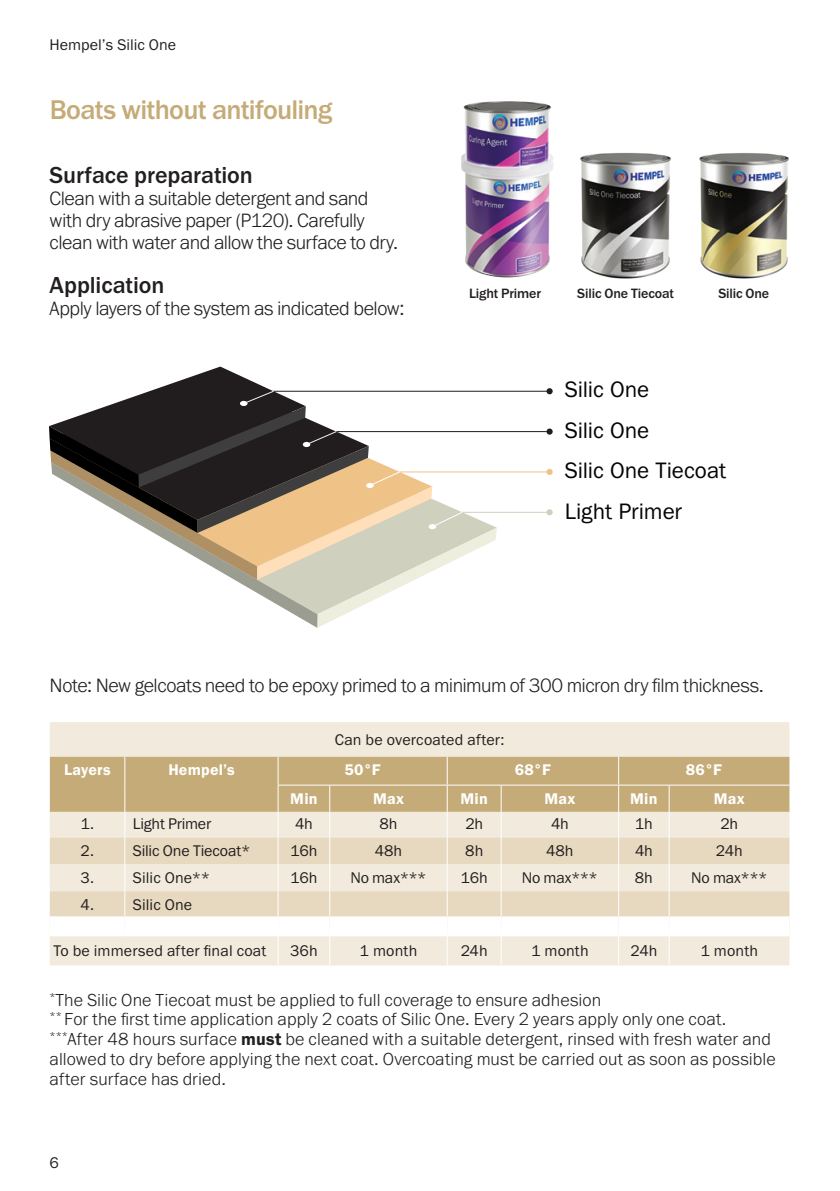
<style>
.page{position:relative;width:840px;height:1191px;background:#fff}
.page>*{position:absolute;margin:0;border:0;box-sizing:border-box;transform-origin:0 0}
.Case_Subhead{font:500 28px "Franklin Gothic URW";letter-spacing:-.025em;color:#c5ab77}
._2_Subhead{font:500 24px "Franklin Gothic URW";letter-spacing:-.005em;color:#231f20}
._1_Body_Copy{font:500 24px "Franklin Gothic URW";letter-spacing:-.005em;color:#231f20}
.t1{font:23.2px/40.6px "Franklin Gothic URW Boo";letter-spacing:-.005em;color:#050504}
._1_Body_Copy-2{font:300 20px/22px "Franklin Gothic URW";letter-spacing:-.025em;color:#231f20}
.Footnotes{font:300 18px/19.8px "Franklin Gothic URW";letter-spacing:.005em;color:#231f20}
.Table__7_5pt_Text{font:16px "Franklin Gothic URW Boo";color:#231f20}
.Table__7_5pt_Heading_white_out{font:16px "Franklin Gothic URW Dem";letter-spacing:.015em;color:#fff}
.Table__7_5pt_Heading_white_out-2{font:16px "Franklin Gothic URW Boo";letter-spacing:.01em;color:#231f20}
.t2{font:500 14px "Franklin Gothic URW";letter-spacing:-.01em;color:#231f20}
.s1{font-family:"Franklin Gothic URW Dem";font-weight:400}
</style>
<div class="page">
<img style="left:699px;top:153px;width:90px;height:126px">
<img style="left:580px;top:152px;width:91px;height:127px">
<img style="left:461px;top:101px;width:92px;height:177px">
<div style="left:50px;top:722px;width:739px;height:243px;background:#f2ebdd"></div>
<div style="left:50px;top:756px;width:739px;height:56px;background:#c5ab77"></div>
<svg style="left:50px;top:837px;width:739px;height:79px;background:#ebdfca"></svg>
<svg style="left:124px;top:756px;width:1px;height:160px"></svg>
<svg style="left:277px;top:756px;width:1px;height:160px"></svg>
<svg style="left:277px;top:936px;width:1px;height:29px"></svg>
<svg style="left:329px;top:936px;width:1px;height:29px"></svg>
<svg style="left:446px;top:936px;width:1px;height:29px"></svg>
<svg style="left:500px;top:936px;width:1px;height:29px"></svg>
<hr style="left:277px;top:784px;width:52px;height:1px;background:#fff">
<hr style="left:329px;top:784px;width:118px;height:1px;background:#fff">
<hr style="left:447px;top:784px;width:54px;height:1px;background:#fff">
<hr style="left:501px;top:784px;width:117px;height:1px;background:#fff">
<hr style="left:618px;top:784px;width:50px;height:1px;background:#fff">
<hr style="left:668px;top:784px;width:121px;height:1px;background:#fff">
<svg style="left:617px;top:936px;width:1px;height:29px"></svg>
<svg style="left:668px;top:936px;width:1px;height:29px"></svg>
<div style="left:50px;top:916px;width:75px;height:20px;background:#fff"></div>
<div style="left:125px;top:916px;width:153px;height:20px;background:#fff"></div>
<div style="left:278px;top:916px;width:51px;height:20px;background:#fff"></div>
<div style="left:329px;top:916px;width:118px;height:20px;background:#fff"></div>
<div style="left:447px;top:916px;width:54px;height:20px;background:#fff"></div>
<div style="left:501px;top:916px;width:117px;height:20px;background:#fff"></div>
<div style="left:618px;top:916px;width:50px;height:20px;background:#fff"></div>
<div style="left:668px;top:916px;width:121px;height:20px;background:#fff"></div>
<svg style="left:329px;top:785px;width:1px;height:131px"></svg>
<svg style="left:446px;top:756px;width:1px;height:160px"></svg>
<svg style="left:500px;top:785px;width:1px;height:131px"></svg>
<svg style="left:617px;top:756px;width:1px;height:160px"></svg>
<svg style="left:668px;top:785px;width:1px;height:131px"></svg>
<hr style="left:273px;top:391px;width:276px;height:1px;background:#211d1e">
<hr style="left:336px;top:431px;width:213px;height:1px;background:#211d1e">
<hr style="left:399px;top:471px;width:150px;height:1px;background:#efc388">
<hr style="left:462px;top:512px;width:87px;height:1px;background:#cfd0bd">
<svg style="left:546px;top:469px;width:6px;height:6px"></svg>
<svg style="left:546px;top:509px;width:6px;height:6px"></svg>
<div style="left:546px;top:428px;width:6px;height:7px;background:#211d1e;border-radius:50%"></div>
<svg style="left:546px;top:388px;width:6px;height:6px"></svg>
<svg style="left:49px;top:366px;width:447px;height:262px"></svg>
<p class="Table__7_5pt_Text" style="left:50px;top:34px;width:128px">Hempel’s Silic One</p>
<p class="Case_Subhead" style="left:50px;top:92px;width:284px">Boats without antifouling</p>
<p class="_2_Subhead" style="left:50px;top:160px;width:205px">Surface preparation</p>
<p class="_1_Body_Copy-2" style="left:50px;top:187px;width:350px">Clean with a suitable detergent and sand with dry abrasive paper (P120). Carefully clean with water and allow the surface to dry.</p>
<p class="_1_Body_Copy" style="left:50px;top:270px;width:116px">Application</p>
<p class="_1_Body_Copy-2" style="left:50px;top:297px;width:356px">Apply layers of the system as indicated below:</p>
<p class="t2" style="left:469px;top:284px;width:73px">Light Primer</p>
<p class="t2" style="left:577px;top:284px;width:98px">Silic One Tiecoat</p>
<p class="t2" style="left:718px;top:284px;width:52px">Silic One</p>
<p class="t1" style="left:564px;top:369px;width:163px">Silic One<br>Silic One<br>Silic One Tiecoat<br>Light Primer</p>
<p class="_1_Body_Copy-2" style="left:50px;top:674px;width:715px">Note: New gelcoats need to be epoxy primed to a minimum of 300 micron dry film thickness.</p>
<p class="Table__7_5pt_Heading_white_out-2" style="left:334px;top:729px;width:171px">Can be overcoated after:</p>
<p class="Table__7_5pt_Heading_white_out" style="left:64px;top:760px;width:48px">Layers</p>
<p class="Table__7_5pt_Heading_white_out" style="left:168px;top:760px;width:68px">Hempel’s</p>
<p class="Table__7_5pt_Heading_white_out" style="left:344px;top:760px;width:38px">50°F</p>
<p class="Table__7_5pt_Heading_white_out" style="left:514px;top:760px;width:38px">68°F</p>
<p class="Table__7_5pt_Heading_white_out" style="left:685px;top:760px;width:38px">86°F</p>
<p class="Table__7_5pt_Heading_white_out" style="left:290px;top:788px;width:29px">Min</p>
<p class="Table__7_5pt_Heading_white_out" style="left:373px;top:788px;width:32px">Max</p>
<p class="Table__7_5pt_Heading_white_out" style="left:460px;top:788px;width:29px">Min</p>
<p class="Table__7_5pt_Heading_white_out" style="left:544px;top:788px;width:32px">Max</p>
<p class="Table__7_5pt_Heading_white_out" style="left:630px;top:788px;width:29px">Min</p>
<p class="Table__7_5pt_Heading_white_out" style="left:713px;top:788px;width:32px">Max</p>
<p class="Table__7_5pt_Text" style="left:80px;top:814px;width:15px">1.</p>
<p class="Table__7_5pt_Text" style="left:133px;top:814px;width:80px">Light Primer</p>
<p class="Table__7_5pt_Text" style="left:295px;top:814px;width:19px">4h</p>
<p class="Table__7_5pt_Text" style="left:379px;top:814px;width:19px">8h</p>
<p class="Table__7_5pt_Text" style="left:465px;top:814px;width:19px">2h</p>
<p class="Table__7_5pt_Text" style="left:550px;top:814px;width:19px">4h</p>
<p class="Table__7_5pt_Text" style="left:634px;top:814px;width:20px">1h</p>
<p class="Table__7_5pt_Text" style="left:720px;top:814px;width:19px">2h</p>
<p class="Table__7_5pt_Text" style="left:81px;top:841px;width:15px">2.</p>
<p class="Table__7_5pt_Text" style="left:133px;top:841px;width:119px">Silic One Tiecoat*</p>
<p class="Table__7_5pt_Text" style="left:290px;top:841px;width:29px">16h</p>
<p class="Table__7_5pt_Text" style="left:374px;top:841px;width:29px">48h</p>
<p class="Table__7_5pt_Text" style="left:465px;top:841px;width:20px">8h</p>
<p class="Table__7_5pt_Text" style="left:546px;top:841px;width:29px">48h</p>
<p class="Table__7_5pt_Text" style="left:634px;top:841px;width:19px">4h</p>
<p class="Table__7_5pt_Text" style="left:715px;top:841px;width:29px">24h</p>
<p class="Table__7_5pt_Text" style="left:80px;top:867px;width:15px">3.</p>
<p class="Table__7_5pt_Text" style="left:133px;top:867px;width:79px">Silic One**</p>
<p class="Table__7_5pt_Text" style="left:290px;top:867px;width:29px">16h</p>
<p class="Table__7_5pt_Text" style="left:350px;top:867px;width:78px">No max***</p>
<p class="Table__7_5pt_Text" style="left:460px;top:867px;width:29px">16h</p>
<p class="Table__7_5pt_Text" style="left:521px;top:867px;width:78px">No max***</p>
<p class="Table__7_5pt_Text" style="left:634px;top:867px;width:19px">8h</p>
<p class="Table__7_5pt_Text" style="left:690px;top:867px;width:78px">No max***</p>
<p class="Table__7_5pt_Text" style="left:81px;top:894px;width:15px">4.</p>
<p class="Table__7_5pt_Text" style="left:133px;top:894px;width:61px">Silic One</p>
<p class="Table__7_5pt_Text" style="left:53px;top:941px;width:214px">To be immersed after final coat</p>
<p class="Table__7_5pt_Text" style="left:290px;top:941px;width:29px">36h</p>
<p class="Table__7_5pt_Text" style="left:359px;top:941px;width:59px">1 month</p>
<p class="Table__7_5pt_Text" style="left:460px;top:941px;width:29px">24h</p>
<p class="Table__7_5pt_Text" style="left:530px;top:941px;width:59px">1 month</p>
<p class="Table__7_5pt_Text" style="left:630px;top:941px;width:29px">24h</p>
<p class="Table__7_5pt_Text" style="left:700px;top:941px;width:59px">1 month</p>
<p class="Footnotes" style="left:50px;top:989px;width:552px"><sup>*</sup>The Silic One Tiecoat must be applied to full coverage to ensure adhesion</p>
<p class="Footnotes" style="left:50px;top:1009px;width:678px"><sup>**</sup> For the first time application apply 2 coats of Silic One. Every 2 years apply only one coat.</p>
<p class="Footnotes" style="left:50px;top:1029px;width:727px"><sup>***</sup>After 48 hours surface <span class="s1">must</span> be cleaned with a suitable detergent, rinsed with fresh water and allowed to dry before applying the next coat. Overcoating must be carried out as soon as possible after surface has dried.</p>
<p class="Table__7_5pt_Text" style="left:50px;top:1152px;width:11px">6</p>
</div>
